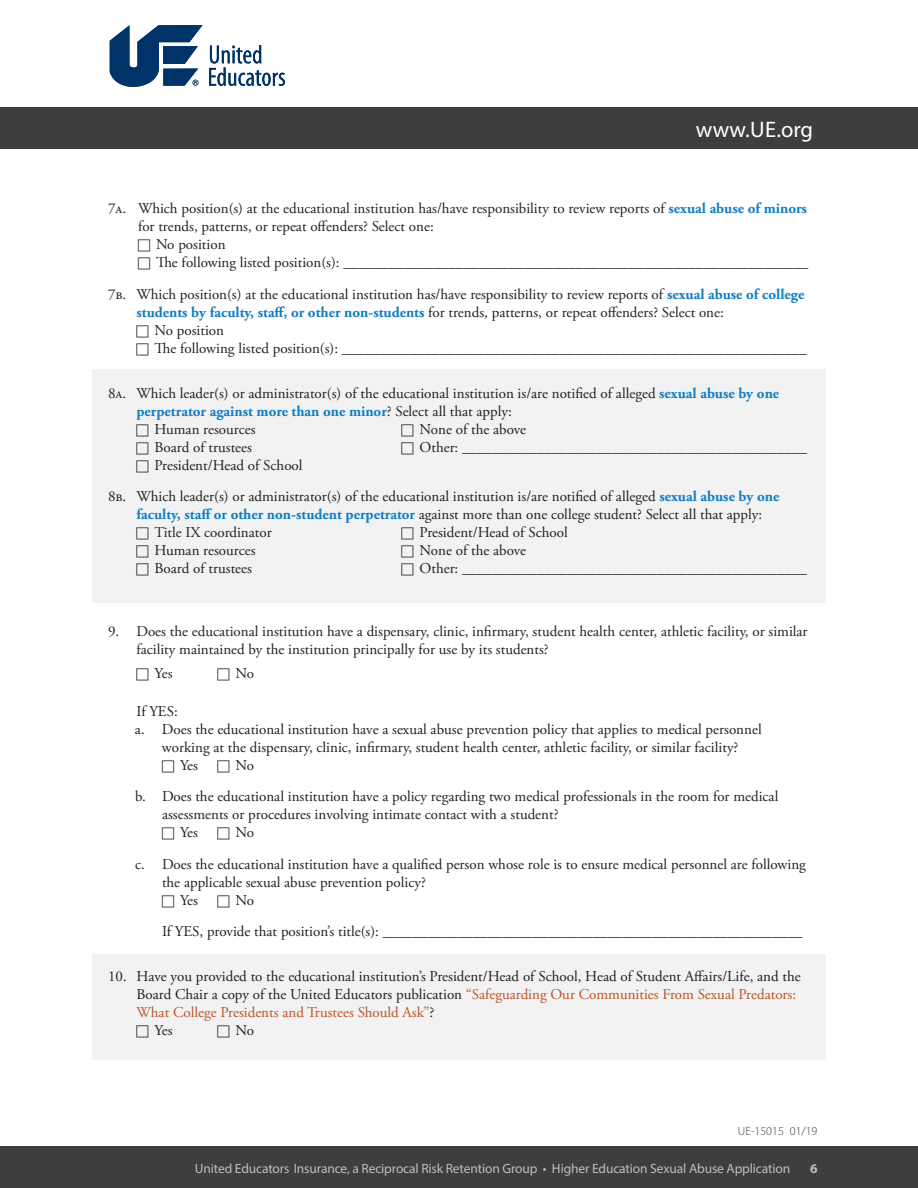
<style>
.page{position:relative;width:918px;height:1188px;background:#fff}
.page>*{position:absolute;margin:0;border:0;box-sizing:border-box;transform-origin:0 0}
.t1{font:22.5px "Myriad Pro";letter-spacing:.01em;color:#fff}
.t2{font:15px/18px "Adobe Garamond Pro";color:#231f20}
.t3{font:15px "Adobe Garamond Pro";color:#bb5327}
.t4{font:700 15px "Adobe Garamond Pro";color:#127ec2}
.t5{font:13.5px "Myriad Pro";letter-spacing:-.01em;color:#bcbdc0}
.t6{font:700 13.5px "Myriad Pro";color:#bcbdc0}
.t7{font:300 12px "Myriad Pro";color:#3e3e3f}
.s1{font-weight:700;color:#127ec2}
.s2{font-weight:400;color:#231f20}
.s3{color:#231f20}
</style>
<div class="page">
<div style="left:92px;top:954px;width:734px;height:105px;background:#f1f2f1"></div>
<div style="left:92px;top:369px;width:734px;height:234px;background:#f1f2f1"></div>
<div style="left:0;top:107px;width:918px;height:41px;background:#3e3e3f"></div>
<svg style="left:110px;top:25px;width:93px;height:62px"></svg>
<svg style="left:209px;top:45px;width:76px;height:41px"></svg>
<div style="left:0;top:1147px;width:918px;height:41px;background:#3e3e3f"></div>
<h1 class="t1" style="left:696px;top:116px;width:119px">www.UE.org</h1>
<p class="t2" style="left:108px;top:200px;width:701px">7a. Which position(s) at the educational institution has/have responsibility to review reports of <span class="s1">sexual abuse of minors</span></p>
<p class="t2" style="left:138px;top:218px;width:297px">for trends, patterns, or repeat offenders? Select one:</p>
<p class="t2" style="left:156px;top:236px;width:71px">No position</p>
<p class="t2" style="left:156px;top:254px;width:654px">The following listed position(s): ______________________________________________________________</p>
<p class="t2" style="left:108px;top:286px;width:698px">7b. Which position(s) at the educational institution has/have responsibility to review reports of <span class="s1">sexual abuse of college</span></p>
<p class="t2" style="left:136px;top:304px;width:589px"><span class="s1">students by faculty, staff, or other non-students</span> for trends, patterns, or repeat offenders? Select one:</p>
<p class="t2" style="left:154px;top:322px;width:71px">No position</p>
<p class="t2" style="left:154px;top:340px;width:654px">The following listed position(s): ______________________________________________________________</p>
<p class="t2" style="left:108px;top:385px;width:673px">8a. Which leader(s) or administrator(s) of the educational institution is/are notified of alleged <span class="s1">sexual abuse by one</span></p>
<p class="t4" style="left:136px;top:402px;width:377px">perpetrator against more than one minor<span class="s2">? Select all that apply:</span></p>
<p class="t2" style="left:154px;top:421px;width:103px">Human resources</p>
<p class="t2" style="left:154px;top:439px;width:99px">Board of trustees</p>
<p class="t2" style="left:154px;top:457px;width:150px">President/Head of School</p>
<p class="t2" style="left:108px;top:488px;width:673px">8b. Which leader(s) or administrator(s) of the educational institution is/are notified of alleged <span class="s1">sexual abuse by one</span></p>
<p class="t2" style="left:136px;top:506px;width:627px"><span class="s1">faculty, staff or other non-student perpetrator</span> against more than one college student? Select all that apply:</p>
<p class="t2" style="left:154px;top:524px;width:119px">Title IX coordinator</p>
<p class="t2" style="left:154px;top:542px;width:103px">Human resources</p>
<p class="t2" style="left:154px;top:560px;width:99px">Board of trustees</p>
<p class="t2" style="left:420px;top:421px;width:389px">None of the above<br>Other: ______________________________________________</p>
<p class="t2" style="left:420px;top:524px;width:389px">President/Head of School<br>None of the above<br>Other: ______________________________________________</p>
<p class="t2" style="left:136px;top:623px;width:673px;text-indent:-28px">9. Does the educational institution have a dispensary, clinic, infirmary, student health center, athletic facility, or similar facility maintained by the institution principally for use by its students?</p>
<p class="t2" style="left:154px;top:665px;width:20px">Yes</p>
<p class="t2" style="left:236px;top:665px;width:20px">No</p>
<p class="t2" style="left:136px;top:703px;width:43px">If YES:</p>
<p class="t2" style="left:135px;top:721px;width:628px">a. Does the educational institution have a sexual abuse prevention policy that applies to medical personnel</p>
<p class="t2" style="left:162px;top:739px;width:578px">working at the dispensary, clinic, infirmary, student health center, athletic facility, or similar facility?</p>
<p class="t2" style="left:180px;top:757px;width:20px">Yes</p>
<p class="t2" style="left:135px;top:750px;width:645px;line-height:31.5px;text-indent:100px">No<br>b. Does the educational institution have a policy regarding two medical professionals in the room for medical</p>
<p class="t2" style="left:180px;top:806px;width:380px;text-indent:-18px">assessments or procedures involving intimate contact with a student?<br>Yes</p>
<p class="t2" style="left:135px;top:817px;width:672px;line-height:31.5px;text-indent:100px">No<br>c. Does the educational institution have a qualified person whose role is to ensure medical personnel are following</p>
<p class="t2" style="left:180px;top:874px;width:247px;text-indent:-18px">the applicable sexual abuse prevention policy?<br>Yes</p>
<p class="t2" style="left:162px;top:885px;width:642px;line-height:31.5px;text-indent:74px">No<br>If YES, provide that position’s title(s): ________________________________________________________</p>
<p class="t2" style="left:108px;top:968px;width:694px">10. Have you provided to the educational institution’s President/Head of School, Head of Student Affairs/Life, and the</p>
<p class="t3" style="left:136px;top:986px;width:661px"><span class="s3">Board Chair a copy of the United Educators publication</span> “Safeguarding Our Communities From Sexual Predators:</p>
<p class="t3" style="left:137px;top:1004px;width:299px">What College Presidents and Trustees Should Ask”<span class="s3">?</span></p>
<p class="t2" style="left:154px;top:1022px;width:20px">Yes</p>
<p class="t2" style="left:236px;top:1022px;width:20px">No</p>
<p class="t7" style="left:738px;top:1124px;width:81px">UE-15015 01/19</p>
<p class="t5" style="left:195px;top:1161px;width:597px">United Educators Insurance, a Reciprocal Risk Retention Group • Higher Education Sexual Abuse Application</p>
<p class="t5" style="left:234px;top:1161px;width:534px">United Educators Insurance, a Reciprocal Risk Retention Group • S pplemental TBI Application</p>
<p class="t6" style="left:803px;top:1160px;width:16px">66</p>
</div>
